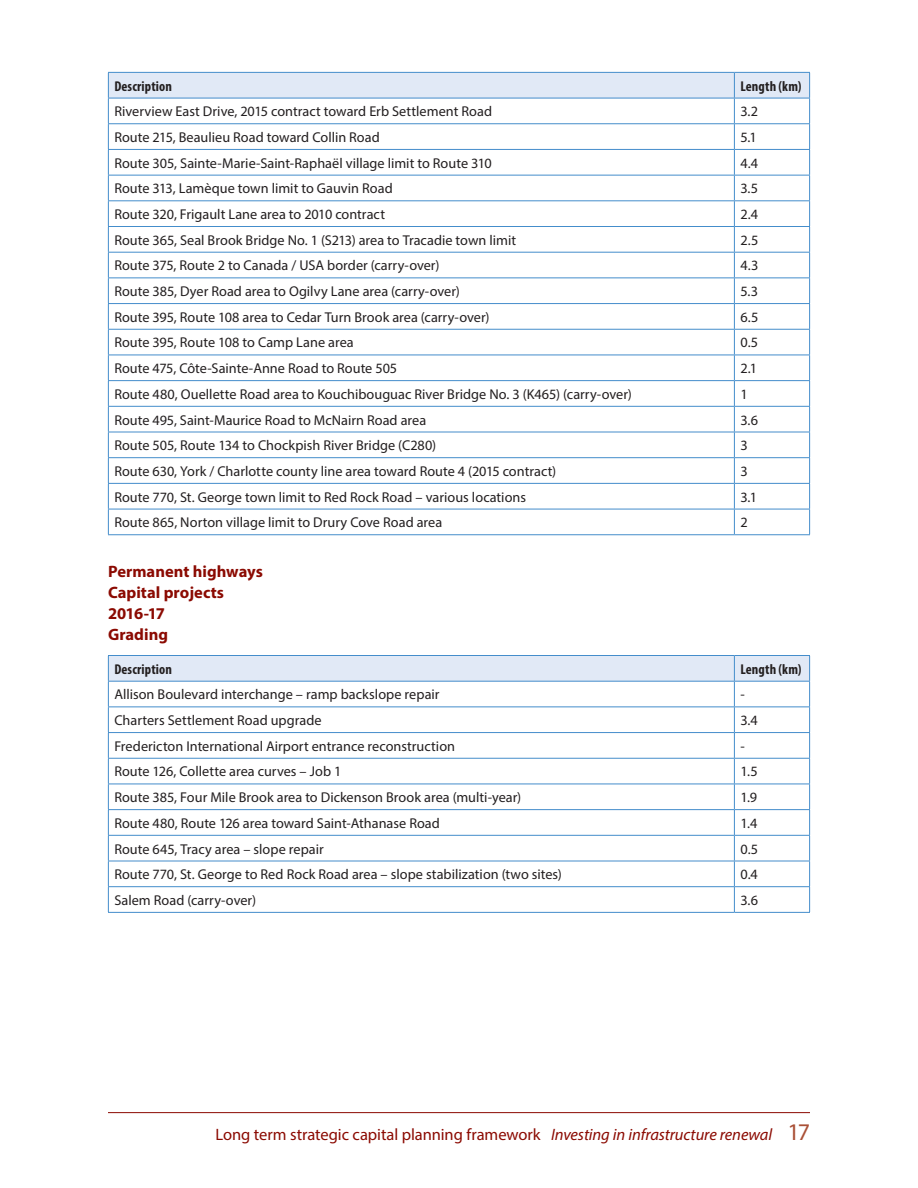
<style>
.page{position:relative;width:918px;height:1188px;background:#fff}
.page>*{position:absolute;margin:0;border:0;box-sizing:border-box;transform-origin:0 0}
.t1{font:16.5px "Myriad Pro";letter-spacing:-.005em;color:#8b0a02}
.Heading_3_1_column{font:700 16.5px/21px "Myriad Pro";color:#8b0a02}
.tablet_text{font:14.25px "Myriad Pro";color:#231f20}
.table_head{font:700 condensed 14.25px "Myriad Pro";letter-spacing:.01em;color:#231f20}
.s1{font-style:italic}
.s2{font-size:24px;color:#aa5137}
</style>
<div class="page">
<hr style="left:108px;top:1112px;width:702px;height:1px;background:#8b0a02">
<hr style="left:108px;top:534px;width:626px;height:1px;background:#448dcb">
<hr style="left:734px;top:534px;width:76px;height:1px;background:#448dcb">
<svg style="left:108px;top:72px;width:702px;height:462px"></svg>
<hr style="left:108px;top:98px;width:626px;height:1px;background:#448dcb">
<hr style="left:734px;top:98px;width:76px;height:1px;background:#448dcb">
<hr style="left:108px;top:912px;width:626px;height:1px;background:#448dcb">
<hr style="left:734px;top:912px;width:76px;height:1px;background:#448dcb">
<hr style="left:108px;top:655px;width:626px;height:1px;background:#448dcb">
<hr style="left:734px;top:655px;width:76px;height:1px;background:#448dcb">
<svg style="left:108px;top:656px;width:702px;height:256px"></svg>
<hr style="left:108px;top:681px;width:626px;height:1px;background:#448dcb">
<hr style="left:734px;top:681px;width:76px;height:1px;background:#448dcb">
<h3 class="table_head" style="left:114px;top:77px;width:59px">Description</h3>
<h3 class="table_head" style="left:740px;top:77px;width:62px">Length (km)</h3>
<p class="tablet_text" style="left:114px;top:103px;width:379px">Riverview East Drive, 2015 contract toward Erb Settlement Road</p>
<p class="tablet_text" style="left:740px;top:103px;width:19px">3.2</p>
<p class="tablet_text" style="left:114px;top:128px;width:267px">Route 215, Beaulieu Road toward Collin Road</p>
<p class="tablet_text" style="left:740px;top:128px;width:18px">5.1</p>
<p class="tablet_text" style="left:114px;top:154px;width:379px">Route 305, Sainte-Marie-Saint-Raphaël village limit to Route 310</p>
<p class="tablet_text" style="left:740px;top:154px;width:19px">4.4</p>
<p class="tablet_text" style="left:114px;top:180px;width:280px">Route 313, Lamèque town limit to Gauvin Road</p>
<p class="tablet_text" style="left:740px;top:180px;width:19px">3.5</p>
<p class="tablet_text" style="left:114px;top:205px;width:272px">Route 320, Frigault Lane area to 2010 contract</p>
<p class="tablet_text" style="left:740px;top:205px;width:19px">2.4</p>
<p class="tablet_text" style="left:114px;top:231px;width:403px">Route 365, Seal Brook Bridge No. 1 (S213) area to Tracadie town limit</p>
<p class="tablet_text" style="left:740px;top:231px;width:20px">2.5</p>
<p class="tablet_text" style="left:114px;top:257px;width:327px">Route 375, Route 2 to Canada / USA border (carry-over)</p>
<p class="tablet_text" style="left:740px;top:257px;width:19px">4.3</p>
<p class="tablet_text" style="left:114px;top:282px;width:347px">Route 385, Dyer Road area to Ogilvy Lane area (carry-over)</p>
<p class="tablet_text" style="left:740px;top:282px;width:19px">5.3</p>
<p class="tablet_text" style="left:114px;top:308px;width:377px">Route 395, Route 108 area to Cedar Turn Brook area (carry-over)</p>
<p class="tablet_text" style="left:740px;top:308px;width:19px">6.5</p>
<p class="tablet_text" style="left:114px;top:334px;width:241px">Route 395, Route 108 to Camp Lane area</p>
<p class="tablet_text" style="left:740px;top:334px;width:19px">0.5</p>
<p class="tablet_text" style="left:114px;top:360px;width:284px">Route 475, Côte-Sainte-Anne Road to Route 505</p>
<p class="tablet_text" style="left:740px;top:360px;width:18px">2.1</p>
<p class="tablet_text" style="left:114px;top:385px;width:519px">Route 480, Ouellette Road area to Kouchibouguac River Bridge No. 3 (K465) (carry-over)</p>
<p class="tablet_text" style="left:740px;top:385px;width:9px">1</p>
<p class="tablet_text" style="left:114px;top:411px;width:313px">Route 495, Saint-Maurice Road to McNairn Road area</p>
<p class="tablet_text" style="left:740px;top:411px;width:19px">3.6</p>
<p class="tablet_text" style="left:114px;top:437px;width:323px">Route 505, Route 134 to Chockpish River Bridge (C280)</p>
<p class="tablet_text" style="left:740px;top:437px;width:9px">3</p>
<p class="tablet_text" style="left:114px;top:462px;width:443px">Route 630, York / Charlotte county line area toward Route 4 (2015 contract)</p>
<p class="tablet_text" style="left:740px;top:462px;width:9px">3</p>
<p class="tablet_text" style="left:114px;top:488px;width:413px">Route 770, St. George town limit to Red Rock Road – various locations</p>
<p class="tablet_text" style="left:740px;top:488px;width:18px">3.1</p>
<p class="tablet_text" style="left:114px;top:514px;width:329px">Route 865, Norton village limit to Drury Cove Road area</p>
<p class="tablet_text" style="left:740px;top:514px;width:9px">2</p>
<h3 class="Heading_3_1_column" style="left:108px;top:561px;width:156px">Permanent highways<br>Capital projects<br>2016-17<br>Grading</h3>
<h3 class="table_head" style="left:114px;top:660px;width:59px">Description</h3>
<h3 class="table_head" style="left:740px;top:660px;width:62px">Length (km)</h3>
<p class="tablet_text" style="left:114px;top:686px;width:327px">Allison Boulevard interchange – ramp backslope repair</p>
<p class="tablet_text" style="left:740px;top:686px;width:6px">-</p>
<p class="tablet_text" style="left:114px;top:711px;width:209px">Charters Settlement Road upgrade</p>
<p class="tablet_text" style="left:740px;top:711px;width:19px">3.4</p>
<p class="tablet_text" style="left:114px;top:737px;width:342px">Fredericton International Airport entrance reconstruction</p>
<p class="tablet_text" style="left:740px;top:737px;width:6px">-</p>
<p class="tablet_text" style="left:114px;top:763px;width:229px">Route 126, Collette area curves – Job 1</p>
<p class="tablet_text" style="left:740px;top:763px;width:19px">1.5</p>
<p class="tablet_text" style="left:114px;top:789px;width:408px">Route 385, Four Mile Brook area to Dickenson Brook area (multi-year)</p>
<p class="tablet_text" style="left:740px;top:789px;width:18px">1.9</p>
<p class="tablet_text" style="left:114px;top:814px;width:327px">Route 480, Route 126 area toward Saint-Athanase Road</p>
<p class="tablet_text" style="left:740px;top:814px;width:18px">1.4</p>
<p class="tablet_text" style="left:114px;top:840px;width:211px">Route 645, Tracy area – slope repair</p>
<p class="tablet_text" style="left:740px;top:840px;width:19px">0.5</p>
<p class="tablet_text" style="left:114px;top:866px;width:449px">Route 770, St. George to Red Rock Road area – slope stabilization (two sites)</p>
<p class="tablet_text" style="left:740px;top:866px;width:19px">0.4</p>
<p class="tablet_text" style="left:114px;top:891px;width:143px">Salem Road (carry-over)</p>
<p class="tablet_text" style="left:740px;top:891px;width:19px">3.6</p>
<p class="t1" style="left:215px;top:1124px;width:596px">Long term strategic capital planning framework <span class="s1">Investing in infrastructure renewal</span> <span class="s2">17</span></p>
</div>
